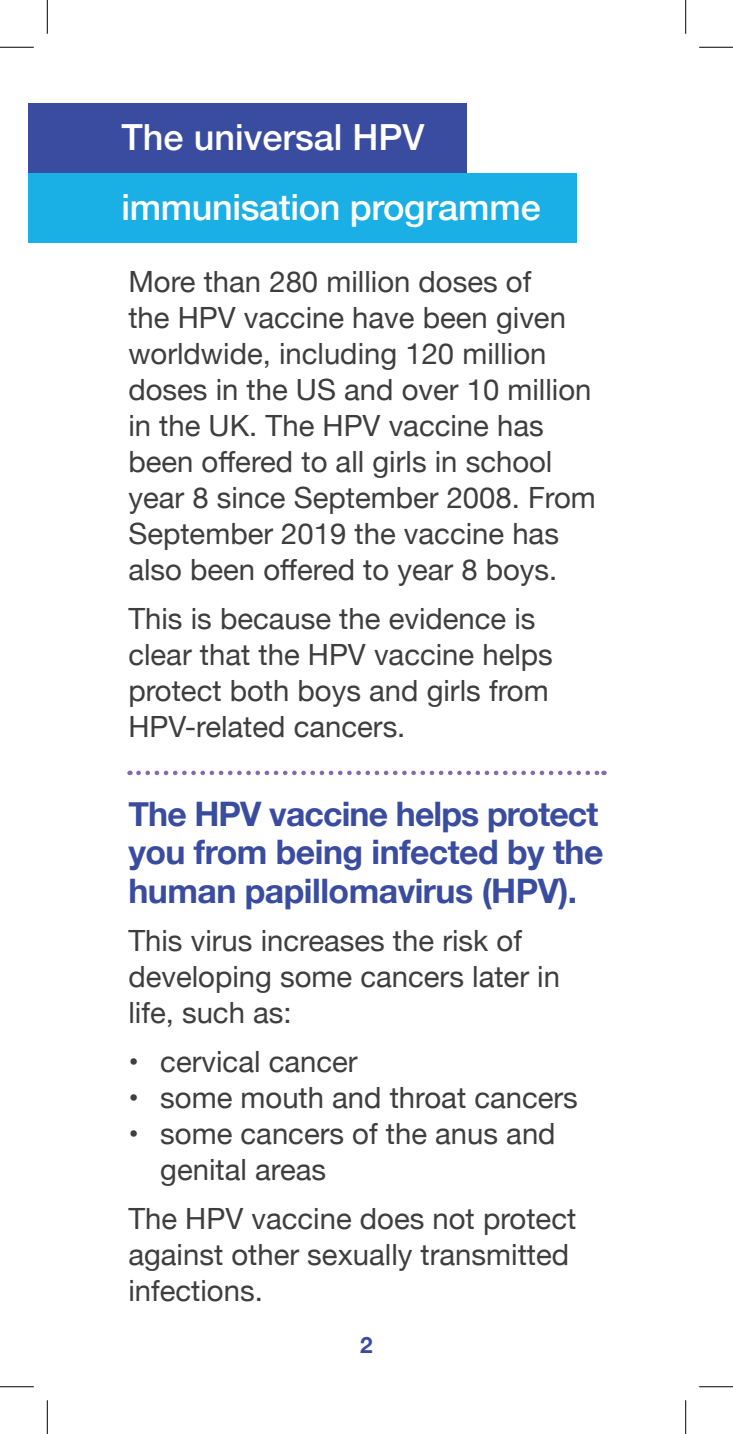
<style>
.page{position:relative;width:733px;height:1434px;background:#fff}
.page>*{position:absolute;margin:0;border:0;box-sizing:border-box;transform-origin:0 0}
.t1{font:500 36px "Helvetica Neue";color:#fff}
.Body{font:700 33.75px/38.2px "Helvetica Neue";letter-spacing:-.015em;color:#394ca0}
.Body-2{font:29.25px/36px "Helvetica Neue";color:#3e3e3f}
.Body-3{font:700 22.5px "Helvetica Neue";color:#394ca0}
</style>
<div class="page">
<div style="left:28px;top:173px;width:548px;height:70px;background:#1aafe5"></div>
<div style="left:28px;top:103px;width:438px;height:70px;background:#394ca0"></div>
<svg style="left:138px;top:771px;width:466px;height:4px"></svg>
<hr style="left:0;top:47px;width:34px;height:1px;background:#000">
<hr style="left:699px;top:47px;width:33px;height:1px;background:#000">
<hr style="left:0;top:1386px;width:34px;height:1px;background:#000">
<hr style="left:699px;top:1386px;width:33px;height:1px;background:#000">
<hr style="left:47px;top:0;width:1px;height:34px;background:#000">
<hr style="left:47px;top:1400px;width:1px;height:34px;background:#000">
<hr style="left:685px;top:0;width:1px;height:34px;background:#000">
<hr style="left:685px;top:1400px;width:1px;height:34px;background:#000">
<p class="t1" style="left:121px;top:108px;width:304px">The universal HPV</p>
<p class="t1" style="left:121px;top:178px;width:421px">immunisation programme</p>
<p class="Body-2" style="left:128px;top:265px;width:469px">More than 280 million doses of<br>the HPV vaccine have been given worldwide, including 120 million doses in the US and over 10 million in the UK. The HPV vaccine has been offered to all girls in school year 8 since September 2008. From<br>September 2019 the vaccine has also been offered to year 8 boys.</p>
<p class="Body-2" style="left:128px;top:602px;width:426px">This is because the evidence is clear that the HPV vaccine helps protect both boys and girls from<br>HPV-related cancers.</p>
<p class="Body" style="left:128px;top:796px;width:476px">The HPV vaccine helps protect you from being infected by the human papillomavirus (HPV).</p>
<p class="Body-2" style="left:128px;top:925px;width:433px">This virus increases the risk of developing some cancers later in life, such as:</p>
<p class="Body-2" style="left:128px;top:1045px;width:231px">• cervical cancer</p>
<p class="Body-2" style="left:128px;top:1081px;width:451px">• some mouth and throat cancers</p>
<p class="Body-2" style="left:160px;top:1117px;width:396px;text-indent:-32px">• some cancers of the anus and genital areas</p>
<p class="Body-2" style="left:128px;top:1202px;width:449px">The HPV vaccine does not protect against other sexually transmitted infections.</p>
<p class="Body-3" style="left:360px;top:1327px;width:14px">2</p>
</div>
